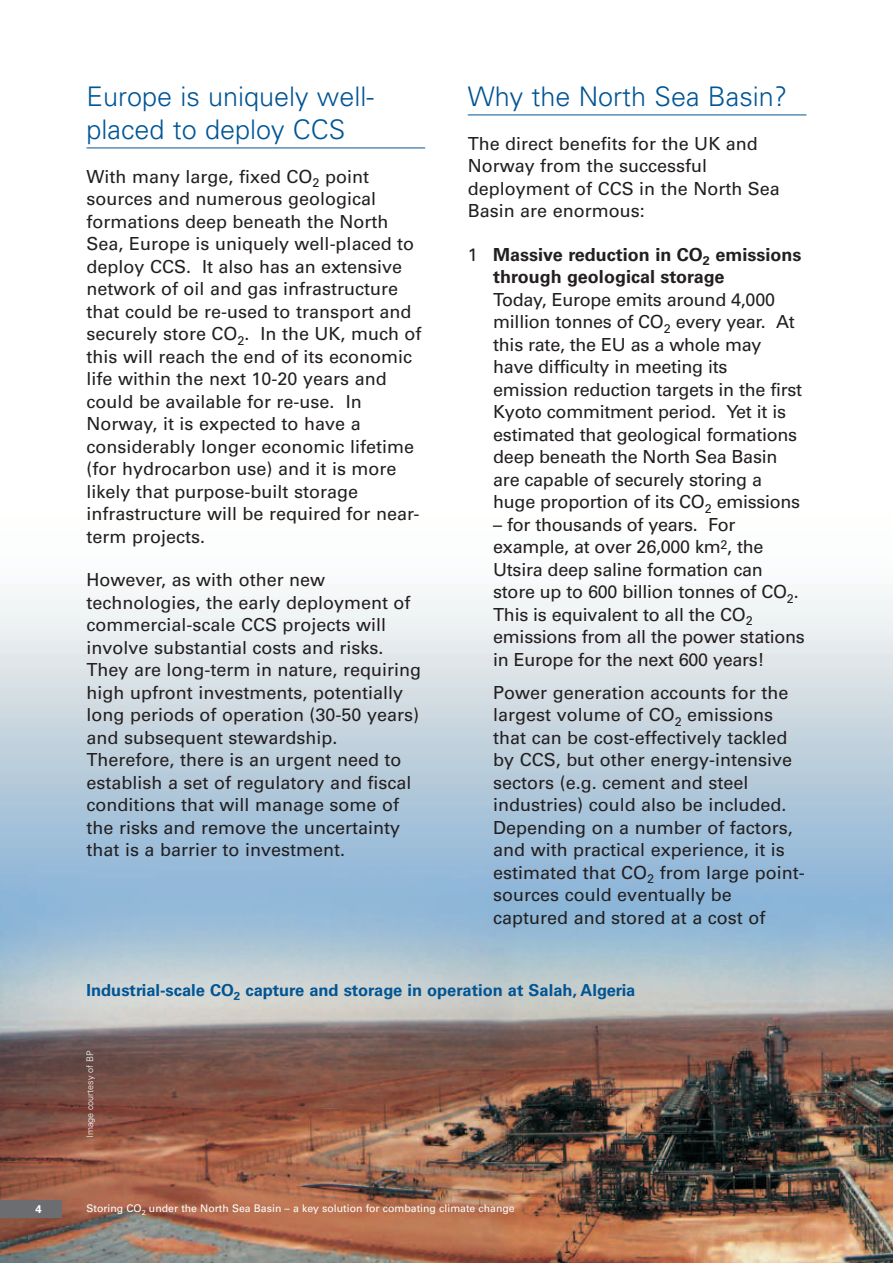
<style>
.page{position:relative;width:893px;height:1263px;background:#fff}
.page>*{position:absolute;margin:0;border:0;box-sizing:border-box;transform-origin:0 0}
.t1{font:300 27px/33px "Univers";color:#005595}
.t2{font:18px/22.5px "Univers";color:#231f20}
.t3{font:700 18px/22.5px "Univers";color:#231f20}
.t4{font:700 16.5px "Univers";color:#005595}
.t5{font:700 11.25px "Univers";color:#fff}
.t6{font:10.5px "Univers";color:#fff}
.t7{font:300 9px "Univers";color:#fff}
.s1{font-weight:400}
</style>
<div class="page">
<img style="left:0;top:596px;width:893px;height:667px">
<hr style="left:87px;top:148px;width:338px;height:1px;background:#005595">
<hr style="left:468px;top:115px;width:338px;height:1px;background:#005595">
<div style="left:0;top:1200px;width:62px;height:17px;background:#6c6d70"></div>
<h1 class="t1" style="left:87px;top:82px;width:289px">Europe is uniquely well&shy;placed to deploy CCS</h1>
<p class="t2" style="left:87px;top:167px;width:337px">With many large, fixed CO<sub>2</sub> point sources and numerous geological formations deep beneath the North Sea, Europe is uniquely well-placed to deploy CCS. It also has an extensive network of oil and gas infrastructure that could be re-used to transport and securely store CO<sub>2</sub>. In the UK, much of this will reach the end of its economic life within the next 10-20 years and could be available for re-use. In Norway, it is expected to have a considerably longer economic lifetime (for hydrocarbon use) and it is more likely that purpose-built storage infrastructure will be required for near&shy;term projects.</p>
<p class="t2" style="left:87px;top:570px;width:336px">However, as with other new technologies, the early deployment of commercial-scale CCS projects will involve substantial costs and risks.<br>They are long-term in nature, requiring high upfront investments, potentially long periods of operation (30-50 years) and subsequent stewardship.<br>Therefore, there is an urgent need to establish a set of regulatory and fiscal conditions that will manage some of the risks and remove the uncertainty that is a barrier to investment.</p>
<h1 class="t1" style="left:468px;top:82px;width:321px">Why the North Sea Basin?</h1>
<p class="t2" style="left:468px;top:134px;width:314px">The direct benefits for the UK and<br>Norway from the successful deployment of CCS in the North Sea<br>Basin are enormous:</p>
<p class="t3" style="left:493px;top:245px;width:310px;text-indent:-26px"><span class="s1">1</span> Massive reduction in CO<sub>2</sub> emissions through geological storage</p>
<p class="t2" style="left:493px;top:290px;width:310px">Today, Europe emits around 4,000 million tonnes of CO<sub>2</sub> every year. At this rate, the EU as a whole may have difficulty in meeting its emission reduction targets in the first Kyoto commitment period. Yet it is estimated that geological formations deep beneath the North Sea Basin are capable of securely storing a huge proportion of its CO<sub>2</sub> emissions</p>
<p class="t2" style="left:493px;top:515px;width:313px">– for thousands of years. For example, at over 26,000 km<sup>2</sup>, the Utsira deep saline formation can store up to 600 billion tonnes of CO<sub>2</sub>.<br>This is equivalent to all the CO<sub>2 </sub>emissions from all the power stations in Europe for the next 600 years!</p>
<p class="t2" style="left:493px;top:683px;width:313px">Power generation accounts for the largest volume of CO<sub>2</sub> emissions that can be cost-effectively tackled by CCS, but other energy-intensive sectors (e.g. cement and steel industries) could also be included.<br>Depending on a number of factors, and with practical experience, it is estimated that CO<sub>2</sub> from large point&shy;sources could eventually be captured and stored at a cost of</p>
<p class="t4" style="left:87px;top:984px;width:550px">Industrial-scale CO<sub>2</sub> capture and storage in operation at Salah, Algeria</p>
<p class="t7" style="left:87px;top:1138px;width:89px;rotate:-90deg">Image courtesy of BP</p>
<p class="t5" style="left:36px;top:1205px;width:8px">4</p>
<p class="t6" style="left:87px;top:1205px;width:430px">Storing CO<sub>2</sub> under the North Sea Basin – a key solution for combating climate change</p>
</div>
